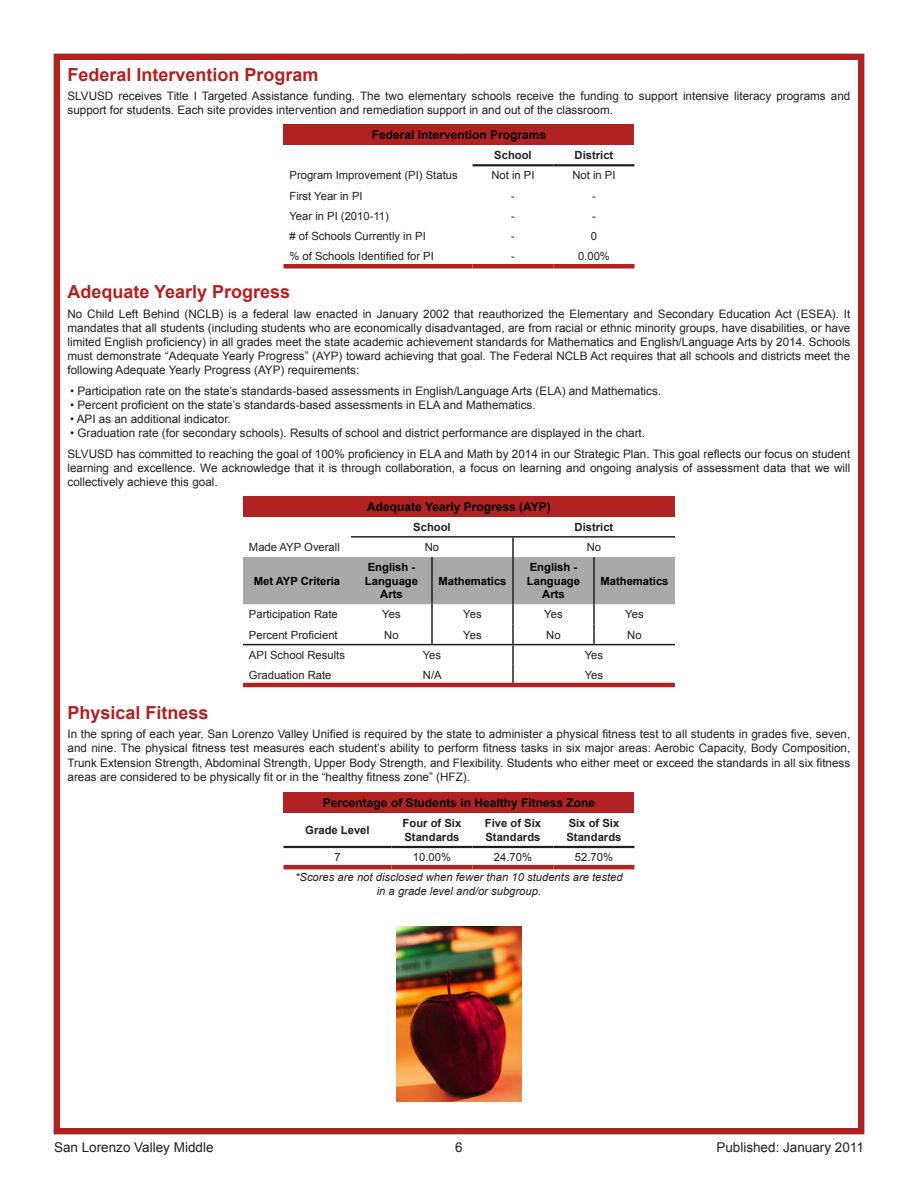
<style>
.page{position:relative;width:918px;height:1188px;background:#fff}
.page>*{position:absolute;margin:0;border:0;box-sizing:border-box;transform-origin:0 0}
.Element_Header{font:700 18px "Arial";color:#b22222}
.t1{font:13.5px "Arial";color:#231f20}
.t2{font:700 12px "Arial";color:#000}
.Body_Text_-_Left_Jus{font:11.7px/14.1px "Arial";color:#231f20;text-align:justify}
.Bullets_-_Cell_Inden{font:11.7px "Arial";color:#231f20}
.t3{font:11.25px "Arial";color:#231f20}
.t4{font:700 11.25px/13.5px "Arial";color:#231f20}
.t5{font:italic 11.25px/20.2px "Arial";color:#231f20}
.t6{font:700 11.25px/13.5px "Arial";color:#000;text-align:center}
.s1{font-style:normal}
</style>
<div class="page">
<div style="left:54px;top:54px;width:810px;height:1080px;border:6px solid #b22222"></div>
<div style="left:243px;top:496px;width:432px;height:21px;background:#b22222"></div>
<hr style="left:513px;top:536px;width:81px;height:2px;background:#231f20">
<hr style="left:594px;top:536px;width:81px;height:2px;background:#231f20">
<hr style="left:351px;top:536px;width:81px;height:2px;background:#231f20">
<hr style="left:432px;top:536px;width:81px;height:2px;background:#231f20">
<svg style="left:243px;top:538px;width:432px;height:66px"></svg>
<hr style="left:593px;top:557px;width:2px;height:47px;background:#231f20">
<hr style="left:512px;top:557px;width:2px;height:47px;background:#231f20">
<hr style="left:431px;top:557px;width:2px;height:47px;background:#231f20">
<hr style="left:593px;top:604px;width:2px;height:20px;background:#231f20">
<hr style="left:512px;top:604px;width:2px;height:20px;background:#231f20">
<hr style="left:431px;top:604px;width:2px;height:20px;background:#231f20">
<hr style="left:593px;top:624px;width:2px;height:20px;background:#231f20">
<hr style="left:512px;top:624px;width:2px;height:20px;background:#231f20">
<hr style="left:431px;top:624px;width:2px;height:20px;background:#231f20">
<hr style="left:513px;top:644px;width:81px;height:1px;background:#231f20">
<hr style="left:594px;top:644px;width:81px;height:1px;background:#231f20">
<hr style="left:351px;top:644px;width:81px;height:1px;background:#231f20">
<hr style="left:432px;top:644px;width:81px;height:1px;background:#231f20">
<hr style="left:512px;top:645px;width:2px;height:20px;background:#231f20">
<hr style="left:243px;top:644px;width:108px;height:1px;background:#231f20">
<svg style="left:512px;top:665px;width:2px;height:18px"></svg>
<hr style="left:243px;top:683px;width:108px;height:4px;background:#b22222">
<hr style="left:351px;top:683px;width:81px;height:4px;background:#b22222">
<hr style="left:432px;top:683px;width:81px;height:4px;background:#b22222">
<hr style="left:513px;top:683px;width:81px;height:4px;background:#b22222">
<hr style="left:594px;top:683px;width:81px;height:4px;background:#b22222">
<div style="left:284px;top:793px;width:350px;height:20px;background:#b22222"></div>
<hr style="left:554px;top:846px;width:80px;height:2px;background:#231f20">
<hr style="left:472px;top:846px;width:82px;height:2px;background:#231f20">
<hr style="left:392px;top:846px;width:80px;height:2px;background:#231f20">
<hr style="left:284px;top:846px;width:108px;height:2px;background:#231f20">
<hr style="left:284px;top:865px;width:108px;height:4px;background:#b22222">
<hr style="left:392px;top:865px;width:80px;height:4px;background:#b22222">
<hr style="left:472px;top:865px;width:82px;height:4px;background:#b22222">
<hr style="left:554px;top:865px;width:80px;height:4px;background:#b22222">
<div style="left:284px;top:124px;width:350px;height:21px;background:#b22222"></div>
<hr style="left:554px;top:164px;width:80px;height:2px;background:#231f20">
<hr style="left:472px;top:164px;width:82px;height:2px;background:#231f20">
<hr style="left:284px;top:264px;width:188px;height:4px;background:#b22222">
<hr style="left:472px;top:264px;width:82px;height:4px;background:#b22222">
<hr style="left:554px;top:264px;width:80px;height:4px;background:#b22222">
<img style="left:397px;top:927px;width:124px;height:174px">
<p class="Element_Header" style="left:68px;top:62px;width:253px">Federal Intervention Program</p>
<p class="Body_Text_-_Left_Jus" style="left:68px;top:89px;width:784px">SLVUSD receives Title I Targeted Assistance funding. The two elementary schools receive the funding to support intensive literacy programs and support for students. Each site provides intervention and remediation support in and out of the classroom.</p>
<p class="t2" style="left:372px;top:127px;width:176px">Federal Intervention Programs</p>
<p class="t4" style="left:494px;top:149px;width:39px">School</p>
<p class="t4" style="left:575px;top:149px;width:40px">District</p>
<p class="t3" style="left:289px;top:168px;width:170px">Program Improvement (PI) Status</p>
<p class="t3" style="left:491px;top:168px;width:45px">Not in PI</p>
<p class="t3" style="left:572px;top:168px;width:45px">Not in PI</p>
<p class="t3" style="left:289px;top:188px;width:75px">First Year in PI</p>
<p class="t3" style="left:511px;top:188px;width:5px">-</p>
<p class="t3" style="left:592px;top:188px;width:5px">-</p>
<p class="t3" style="left:289px;top:209px;width:101px">Year in PI (2010-11)</p>
<p class="t3" style="left:511px;top:209px;width:5px">-</p>
<p class="t3" style="left:592px;top:209px;width:5px">-</p>
<p class="t3" style="left:289px;top:229px;width:138px"># of Schools Currently in PI</p>
<p class="t3" style="left:511px;top:229px;width:5px">-</p>
<p class="t3" style="left:591px;top:229px;width:8px">0</p>
<p class="t3" style="left:289px;top:249px;width:146px">% of Schools Identified for PI</p>
<p class="t3" style="left:511px;top:249px;width:5px">-</p>
<p class="t3" style="left:578px;top:249px;width:33px">0.00%</p>
<p class="Element_Header" style="left:68px;top:280px;width:224px">Adequate Yearly Progress</p>
<p class="Body_Text_-_Left_Jus" style="left:68px;top:307px;width:784px">No Child Left Behind (NCLB) is a federal law enacted in January 2002 that reauthorized the Elementary and Secondary Education Act (ESEA). It mandates that all students (including students who are economically disadvantaged, are from racial or ethnic minority groups, have disabilities, or have limited English proficiency) in all grades meet the state academic achievement standards for Mathematics and English/Language Arts by 2014. Schools must demonstrate “Adequate Yearly Progress” (AYP) toward achieving that goal. The Federal NCLB Act requires that all schools and districts meet the following Adequate Yearly Progress (AYP) requirements:</p>
<p class="Bullets_-_Cell_Inden" style="left:70px;top:383px;width:593px">• Participation rate on the state’s standards-based assessments in English/Language Arts (ELA) and Mathematics.</p>
<p class="Bullets_-_Cell_Inden" style="left:70px;top:397px;width:467px">• Percent proficient on the state’s standards-based assessments in ELA and Mathematics.</p>
<p class="Bullets_-_Cell_Inden" style="left:70px;top:411px;width:162px">• API as an additional indicator.</p>
<p class="Bullets_-_Cell_Inden" style="left:70px;top:425px;width:577px">• Graduation rate (for secondary schools). Results of school and district performance are displayed in the chart.</p>
<p class="Body_Text_-_Left_Jus" style="left:68px;top:447px;width:784px">SLVUSD has committed to reaching the goal of 100% proficiency in ELA and Math by 2014 in our Strategic Plan. This goal reflects our focus on student learning and excellence. We acknowledge that it is through collaboration, a focus on learning and ongoing analysis of assessment data that we will collectively achieve this goal.</p>
<p class="t2" style="left:367px;top:499px;width:185px">Adequate Yearly Progress (AYP)</p>
<p class="t4" style="left:413px;top:521px;width:39px">School</p>
<p class="t4" style="left:575px;top:521px;width:40px">District</p>
<p class="t3" style="left:249px;top:540px;width:92px">Made AYP Overall</p>
<p class="t3" style="left:425px;top:540px;width:16px">No</p>
<p class="t3" style="left:587px;top:540px;width:16px">No</p>
<p class="t6" style="left:254px;top:574px;width:88px">Met AYP Criteria</p>
<p class="t6" style="left:365px;top:561px;width:55px">English -<br>Language<br>Arts</p>
<p class="t6" style="left:527px;top:561px;width:55px">English -<br>Language<br>Arts</p>
<p class="t6" style="left:438px;top:574px;width:70px">Mathematics</p>
<p class="t6" style="left:600px;top:574px;width:70px">Mathematics</p>
<p class="t3" style="left:249px;top:607px;width:90px">Participation Rate</p>
<p class="t3" style="left:382px;top:607px;width:20px">Yes</p>
<p class="t3" style="left:463px;top:607px;width:20px">Yes</p>
<p class="t3" style="left:544px;top:607px;width:20px">Yes</p>
<p class="t3" style="left:625px;top:607px;width:20px">Yes</p>
<p class="t3" style="left:249px;top:627px;width:90px">Percent Proficient</p>
<p class="t3" style="left:384px;top:627px;width:16px">No</p>
<p class="t3" style="left:463px;top:627px;width:20px">Yes</p>
<p class="t3" style="left:546px;top:627px;width:16px">No</p>
<p class="t3" style="left:627px;top:627px;width:16px">No</p>
<p class="t3" style="left:249px;top:648px;width:97px">API School Results</p>
<p class="t3" style="left:423px;top:648px;width:20px">Yes</p>
<p class="t3" style="left:585px;top:648px;width:20px">Yes</p>
<p class="t3" style="left:249px;top:668px;width:84px">Graduation Rate</p>
<p class="t3" style="left:423px;top:668px;width:20px">N/A</p>
<p class="t3" style="left:585px;top:668px;width:20px">Yes</p>
<p class="Element_Header" style="left:68px;top:701px;width:143px">Physical Fitness</p>
<p class="Body_Text_-_Left_Jus" style="left:68px;top:727px;width:784px">In the spring of each year, San Lorenzo Valley Unified is required by the state to administer a physical fitness test to all students in grades five, seven, and nine. The physical fitness test measures each student’s ability to perform fitness tasks in six major areas: Aerobic Capacity, Body Composition, Trunk Extension Strength, Abdominal Strength, Upper Body Strength, and Flexibility. Students who either meet or exceed the standards in all six fitness areas are considered to be physically fit or in the “healthy fitness zone” (HFZ).</p>
<p class="t2" style="left:323px;top:795px;width:274px">Percentage of Students in Healthy Fitness Zone</p>
<p class="t4" style="left:305px;top:824px;width:66px">Grade Level</p>
<p class="t4" style="left:403px;top:817px;width:60px">Four of Six<br>Standards</p>
<p class="t4" style="left:485px;top:817px;width:58px">Five of Six<br>Standards</p>
<p class="t4" style="left:566px;top:817px;width:57px">Six of Six<br>Standards</p>
<p class="t3" style="left:334px;top:850px;width:8px">7</p>
<p class="t3" style="left:413px;top:850px;width:40px">10.00%</p>
<p class="t3" style="left:494px;top:850px;width:40px">24.70%</p>
<p class="t5" style="left:295px;top:847px;width:329px;text-indent:280px"><span class="s1">52.70% </span>*Scores are not disclosed when fewer than 10 students are tested</p>
<p class="t5" style="left:377px;top:881px;width:166px">in a grade level and/or subgroup.</p>
<p class="t1" style="left:54px;top:1138px;width:161px">San Lorenzo Valley Middle</p>
<p class="t1" style="left:455px;top:1138px;width:9px">6</p>
<p class="t1" style="left:716px;top:1138px;width:149px">Published: January 2011</p>
</div>
